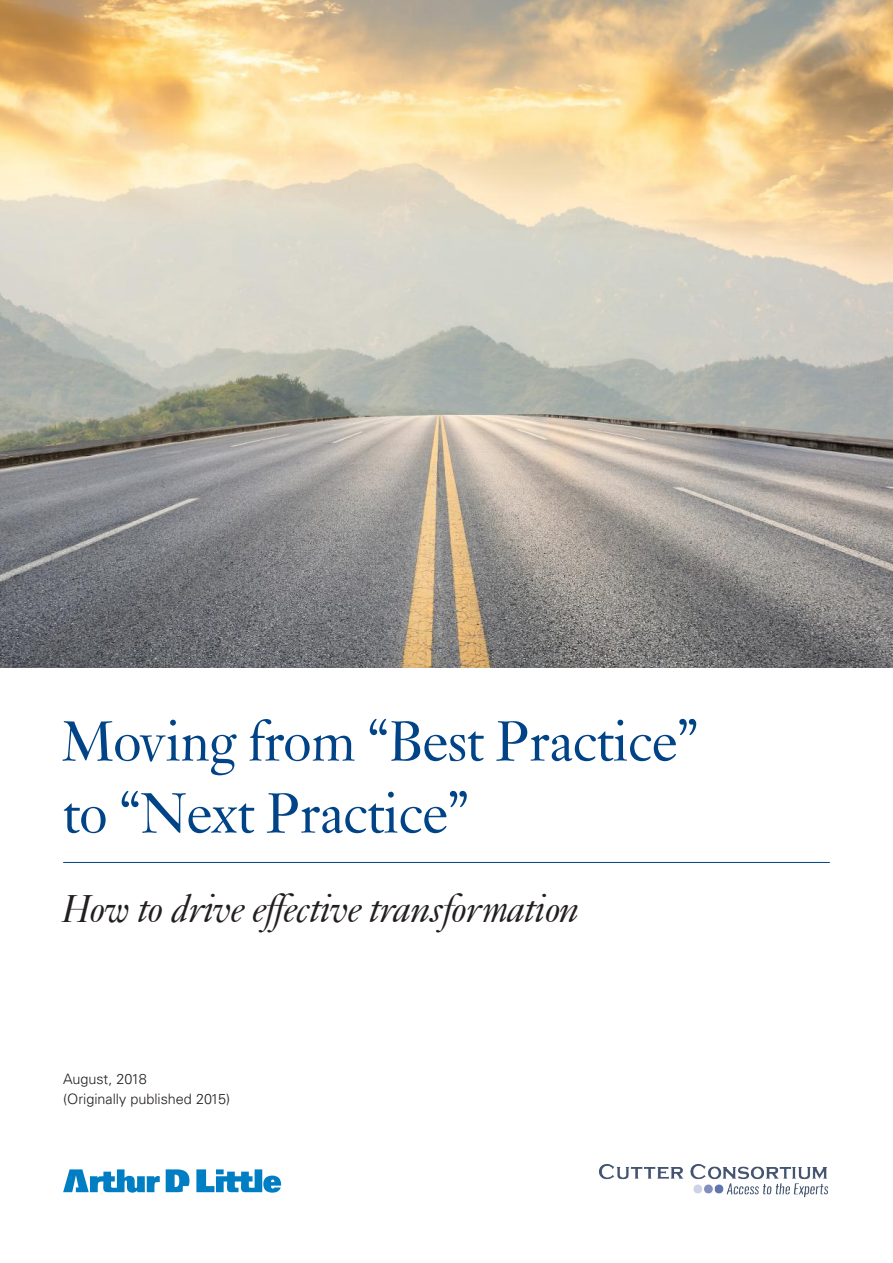
<style>
.page{position:relative;width:893px;height:1263px;background:#fff}
.page>*{position:absolute;margin:0;border:0;box-sizing:border-box;transform-origin:0 0}
.t1{font:60px/72px "Janson";letter-spacing:-.02em;color:#004487}
.t2{font:italic 42px "Janson";letter-spacing:-.015em;color:#241f1f}
.t3{font:300 14.4px/19.5px "Univers LT";color:#241f1f}
</style>
<div class="page">
<img style="left:0;top:0;width:893px;height:668px">
<hr style="left:63px;top:862px;width:767px;height:1px;background:#004487">
<svg style="left:63px;top:1169px;width:218px;height:23px"></svg>
<img style="left:599px;top:1164px;width:230px;height:34px">
<p class="t1" style="left:61px;top:705px;width:639px">Moving from “Best Practice” to “Next Practice”</p>
<p class="t2" style="left:60px;top:883px;width:518px">How to drive effective transformation</p>
<p class="t3" style="left:63px;top:1069px;width:169px">August, 2018<br>(Originally published 2015)</p>
</div>
